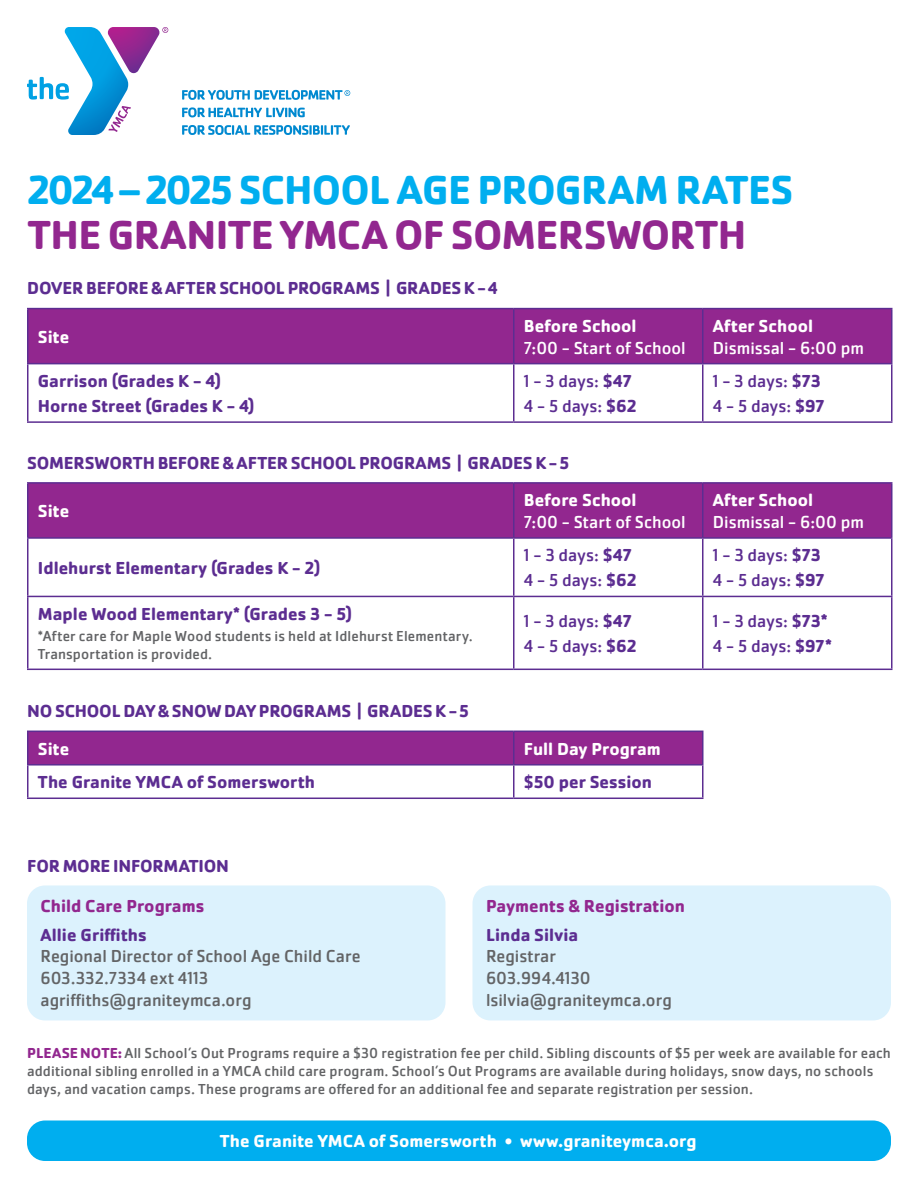
<style>
.page{position:relative;width:918px;height:1188px;background:#fff}
.page>*{position:absolute;margin:0;border:0;box-sizing:border-box;transform-origin:0 0}
.t1{font:700 42px "Cachet Pro";letter-spacing:-.02em;color:#00aeef}
.t2{font:700 42px "Cachet Pro";letter-spacing:-.015em;color:#92278f}
.t3{font:700 18px "Cachet Pro";color:#5c2d91}
.t4{font:18px/21.6px "Cachet Pro";color:#636466}
.t5{font:18px "Cachet Pro";letter-spacing:.005em;color:#5c2d91}
.t6{font:18px/21.6px "Cachet Pro";color:#fff}
.t7{font:700 18px "Cachet Pro";letter-spacing:.005em;color:#fff}
.t8{font:700 18px "Cachet Pro";letter-spacing:.005em;color:#92278f}
.t9{font:15px/18px "Cachet Pro";letter-spacing:.01em;color:#636466}
.s1{font-weight:700}
.s2{font-weight:700;color:#5c2d91}
.s3{font-weight:700;color:#92278f}
</style>
<div class="page">
<svg style="left:182px;top:107px;width:123px;height:10px"></svg>
<svg style="left:182px;top:125px;width:168px;height:10px"></svg>
<svg style="left:182px;top:90px;width:168px;height:10px"></svg>
<svg style="left:27px;top:27px;width:141px;height:108px"></svg>
<div style="left:27px;top:1120px;width:864px;height:41px;background:#00aeef;border-radius:18px"></div>
<div style="left:473px;top:885px;width:418px;height:135px;background:#dcf2fd;border-radius:18px"></div>
<div style="left:27px;top:885px;width:419px;height:135px;background:#dcf2fd;border-radius:18px"></div>
<div style="left:28px;top:309px;width:863px;height:54px;background:#92278f"></div>
<hr style="left:27px;top:308px;width:487px;height:1px;background:#5c2d91">
<hr style="left:27px;top:309px;width:1px;height:54px;background:#5c2d91">
<hr style="left:514px;top:308px;width:189px;height:1px;background:#5c2d91">
<hr style="left:513px;top:309px;width:1px;height:54px;background:#5c2d91">
<hr style="left:703px;top:308px;width:189px;height:1px;background:#5c2d91">
<hr style="left:702px;top:309px;width:2px;height:54px;background:#5c2d91">
<hr style="left:891px;top:309px;width:1px;height:54px;background:#5c2d91">
<hr style="left:27px;top:363px;width:487px;height:1px;background:#5c2d91">
<hr style="left:27px;top:364px;width:1px;height:57px;background:#5c2d91">
<hr style="left:514px;top:363px;width:189px;height:1px;background:#5c2d91">
<hr style="left:513px;top:364px;width:1px;height:57px;background:#5c2d91">
<hr style="left:703px;top:363px;width:189px;height:1px;background:#5c2d91">
<hr style="left:702px;top:364px;width:2px;height:57px;background:#5c2d91">
<hr style="left:891px;top:364px;width:1px;height:57px;background:#5c2d91">
<hr style="left:27px;top:421px;width:487px;height:2px;background:#5c2d91">
<hr style="left:514px;top:421px;width:189px;height:2px;background:#5c2d91">
<hr style="left:703px;top:421px;width:189px;height:2px;background:#5c2d91">
<div style="left:28px;top:732px;width:674px;height:32px;background:#92278f"></div>
<hr style="left:514px;top:731px;width:190px;height:1px;background:#5c2d91">
<hr style="left:513px;top:732px;width:1px;height:32px;background:#5c2d91">
<hr style="left:702px;top:732px;width:2px;height:32px;background:#5c2d91">
<hr style="left:27px;top:764px;width:487px;height:2px;background:#5c2d91">
<hr style="left:27px;top:766px;width:1px;height:32px;background:#5c2d91">
<hr style="left:514px;top:764px;width:190px;height:2px;background:#5c2d91">
<hr style="left:513px;top:766px;width:1px;height:32px;background:#5c2d91">
<hr style="left:702px;top:766px;width:2px;height:32px;background:#5c2d91">
<hr style="left:27px;top:798px;width:487px;height:1px;background:#5c2d91">
<hr style="left:514px;top:798px;width:190px;height:1px;background:#5c2d91">
<hr style="left:27px;top:731px;width:487px;height:1px;background:#5c2d91">
<hr style="left:27px;top:732px;width:1px;height:32px;background:#5c2d91">
<div style="left:28px;top:484px;width:863px;height:53px;background:#92278f"></div>
<hr style="left:27px;top:482px;width:487px;height:2px;background:#5c2d91">
<hr style="left:27px;top:484px;width:1px;height:53px;background:#5c2d91">
<hr style="left:514px;top:482px;width:189px;height:2px;background:#5c2d91">
<hr style="left:513px;top:484px;width:1px;height:53px;background:#5c2d91">
<hr style="left:703px;top:482px;width:189px;height:2px;background:#5c2d91">
<hr style="left:702px;top:484px;width:2px;height:53px;background:#5c2d91">
<hr style="left:891px;top:484px;width:1px;height:53px;background:#5c2d91">
<hr style="left:27px;top:537px;width:487px;height:2px;background:#5c2d91">
<hr style="left:27px;top:539px;width:1px;height:57px;background:#5c2d91">
<hr style="left:514px;top:537px;width:189px;height:2px;background:#5c2d91">
<hr style="left:513px;top:539px;width:1px;height:57px;background:#5c2d91">
<hr style="left:703px;top:537px;width:189px;height:2px;background:#5c2d91">
<hr style="left:702px;top:539px;width:2px;height:57px;background:#5c2d91">
<hr style="left:891px;top:539px;width:1px;height:57px;background:#5c2d91">
<hr style="left:27px;top:596px;width:487px;height:1px;background:#5c2d91">
<hr style="left:27px;top:597px;width:1px;height:72px;background:#5c2d91">
<hr style="left:514px;top:596px;width:189px;height:1px;background:#5c2d91">
<hr style="left:513px;top:597px;width:1px;height:72px;background:#5c2d91">
<hr style="left:703px;top:596px;width:189px;height:1px;background:#5c2d91">
<hr style="left:702px;top:597px;width:2px;height:72px;background:#5c2d91">
<hr style="left:891px;top:597px;width:1px;height:72px;background:#5c2d91">
<hr style="left:27px;top:669px;width:487px;height:1px;background:#5c2d91">
<hr style="left:514px;top:669px;width:189px;height:1px;background:#5c2d91">
<hr style="left:703px;top:669px;width:189px;height:1px;background:#5c2d91">
<p class="t1" style="left:27px;top:163px;width:768px">2024 – 2025 SCHOOL AGE PROGRAM RATES</p>
<p class="t2" style="left:28px;top:208px;width:720px">THE GRANITE YMCA OF SOMERSWORTH</p>
<p class="t3" style="left:27px;top:277px;width:472px">DOVER BEFORE &amp; AFTER SCHOOL PROGRAMS | GRADES K - 4</p>
<p class="t7" style="left:38px;top:326px;width:33px">Site</p>
<p class="t6" style="left:524px;top:315px;width:163px"><span class="s1">Before School<br></span>7:00 - Start of School</p>
<p class="t6" style="left:713px;top:315px;width:153px"><span class="s1">After School<br></span>Dismissal - 6:00 pm</p>
<p class="t3" style="left:38px;top:370px;width:185px">Garrison (Grades K - 4)</p>
<p class="t3" style="left:38px;top:395px;width:218px">Horne Street (Grades K - 4)</p>
<p class="t5" style="left:524px;top:371px;width:109px">1 - 3 days: <span class="s1">$47</span></p>
<p class="t5" style="left:524px;top:396px;width:114px">4 - 5 days: <span class="s1">$62</span></p>
<p class="t5" style="left:713px;top:371px;width:109px">1 - 3 days: <span class="s1">$73</span></p>
<p class="t5" style="left:713px;top:396px;width:113px">4 - 5 days: <span class="s1">$97</span></p>
<p class="t3" style="left:27px;top:451px;width:543px">SOMERSWORTH BEFORE &amp; AFTER SCHOOL PROGRAMS | GRADES K - 5</p>
<p class="t7" style="left:38px;top:500px;width:33px">Site</p>
<p class="t6" style="left:524px;top:490px;width:163px"><span class="s1">Before School<br></span>7:00 - Start of School</p>
<p class="t6" style="left:713px;top:490px;width:153px"><span class="s1">After School<br></span>Dismissal - 6:00 pm</p>
<p class="t3" style="left:38px;top:557px;width:284px">Idlehurst Elementary (Grades K - 2)</p>
<p class="t5" style="left:524px;top:545px;width:109px">1 - 3 days: <span class="s1">$47</span></p>
<p class="t5" style="left:524px;top:570px;width:114px">4 - 5 days: <span class="s1">$62</span></p>
<p class="t5" style="left:713px;top:545px;width:109px">1 - 3 days: <span class="s1">$73</span></p>
<p class="t5" style="left:713px;top:570px;width:113px">4 - 5 days: <span class="s1">$97</span></p>
<p class="t3" style="left:38px;top:603px;width:316px">Maple Wood Elementary* (Grades 3 - 5)</p>
<p class="t9" style="left:38px;top:627px;width:436px">*After care for Maple Wood students is held at Idlehurst Elementary.<br>Transportation is provided.</p>
<p class="t3" style="left:27px;top:700px;width:443px">NO SCHOOL DAY &amp; SNOW DAY PROGRAMS | GRADES K - 5</p>
<p class="t5" style="left:524px;top:611px;width:109px">1 - 3 days: <span class="s1">$47</span></p>
<p class="t5" style="left:524px;top:636px;width:114px">4 - 5 days: <span class="s1">$62</span></p>
<p class="t7" style="left:38px;top:737px;width:33px">Site</p>
<p class="t7" style="left:524px;top:737px;width:138px">Full Day Program</p>
<p class="t3" style="left:38px;top:771px;width:279px">The Granite YMCA of Somersworth</p>
<p class="t3" style="left:524px;top:771px;width:130px">$50 per Session</p>
<p class="t3" style="left:27px;top:855px;width:203px">FOR MORE INFORMATION</p>
<p class="t8" style="left:40px;top:895px;width:165px">Child Care Programs</p>
<p class="t4" style="left:40px;top:924px;width:322px"><span class="s2">Allie Griffiths<br></span>Regional Director of School Age Child Care<br>603.332.7334 ext 4113 agriffiths@graniteymca.org</p>
<p class="t8" style="left:486px;top:895px;width:201px">Payments &amp; Registration</p>
<p class="t4" style="left:486px;top:924px;width:187px"><span class="s2">Linda Silvia<br></span>Registrar<br>603.994.4130 lsilvia@graniteymca.org</p>
<p class="t5" style="left:713px;top:611px;width:116px">1 - 3 days: <span class="s1">$73*</span></p>
<p class="t5" style="left:713px;top:636px;width:121px">4 - 5 days: <span class="s1">$97*</span></p>
<p class="t9" style="left:27px;top:1044px;width:865px"><span class="s3">PLEASE NOTE:</span> All School’s Out Programs require a $30 registration fee per child. Sibling discounts of $5 per week are available for each additional sibling enrolled in a YMCA child care program. School’s Out Programs are available during holidays, snow days, no schools days, and vacation camps. These programs are offered for an additional fee and separate registration per session.</p>
<p class="t7" style="left:220px;top:1130px;width:478px">The Granite YMCA of Somersworth • www.graniteymca.org</p>
</div>
